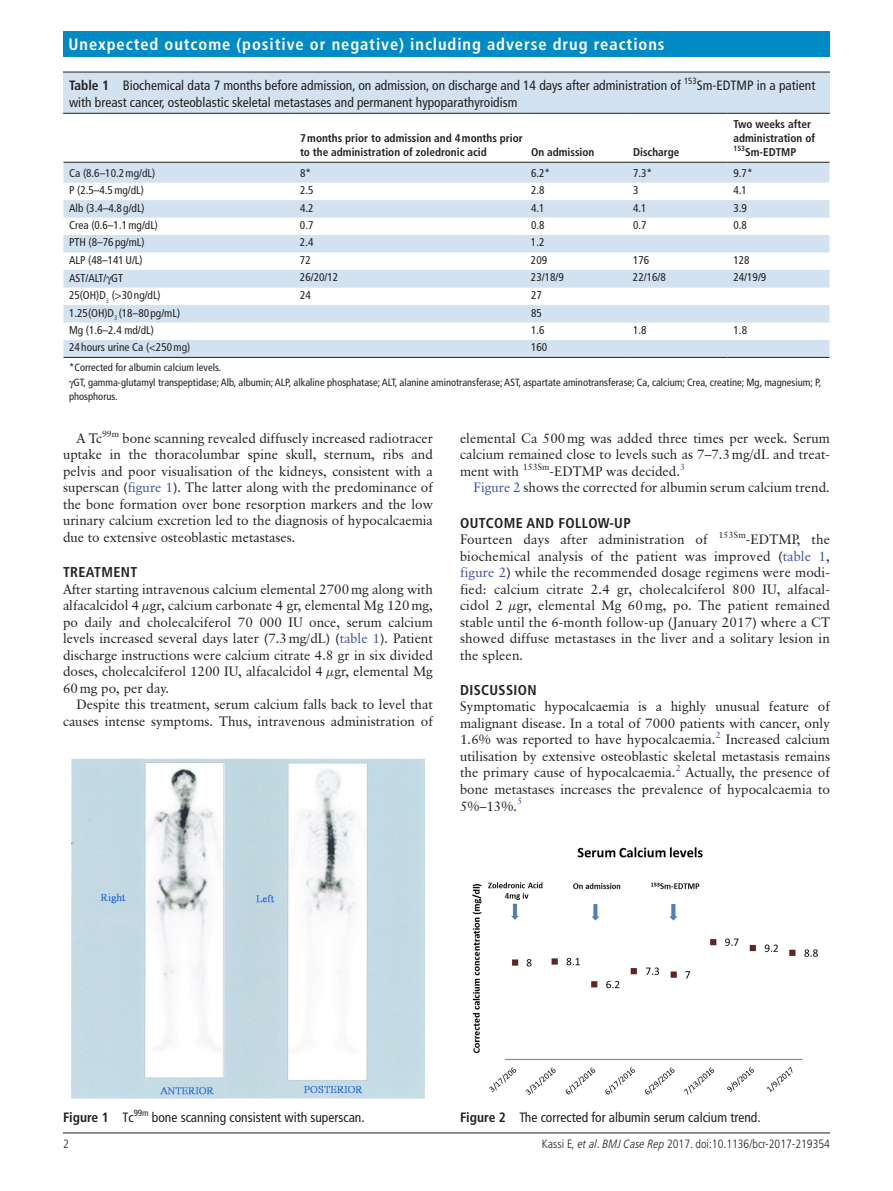
<style>
.page{position:relative;width:893px;height:1191px;background:#fff}
.page>*{position:absolute;margin:0;border:0;box-sizing:border-box;transform-origin:0 0}
.t1{font:700 condensed 16.5px "Frutiger LT Pro";letter-spacing:.055em;color:#fff}
.t2{font:700 condensed 14.25px "Frutiger LT Pro";letter-spacing:.025em;color:#231f20}
.t3{font:13.5px/16.5px "Classical Garamond BT";color:#231f20;text-align:justify}
.t4{font:condensed 13.5px/16.5px "Frutiger LT Pro";color:#231f20}
.t5{font:300 condensed 12px "Frutiger LT Pro";color:#231f20}
.t6{font:condensed 11.25px "Frutiger LT Pro";color:#231f20}
.t7{font:700 condensed 11.25px/14.2px "Frutiger LT Pro";color:#231f20}
.t8{font:condensed 10.5px "Frutiger LT Pro";color:#231f20}
.t9{font:9px "Classical Garamond BT";letter-spacing:.01em;color:#231f20}
.t10{font:9px "Classical Garamond BT";color:#3853a3}
.t11{font:700 condensed 7.5px "Frutiger LT Pro";color:#231f20}
.s1{font-weight:700}
.s2{color:#3853a3}
.s3{font-style:italic}
</style>
<div class="page">
<hr style="left:63px;top:1132px;width:767px;height:1px;background:#231f20">
<div style="left:63px;top:31px;width:767px;height:25px;background:#008bc5"></div>
<div style="left:63px;top:72px;width:767px;height:328px;background:#d2e2f0"></div>
<hr style="left:63px;top:72px;width:767px;height:1px;background:#231f20">
<svg style="left:64px;top:114px;width:766px;height:226px;fill:#fff"></svg>
<div style="left:63px;top:357px;width:767px;height:43px;background:#fff"></div>
<hr style="left:63px;top:113px;width:231px;height:1px;background:#231f20">
<hr style="left:63px;top:162px;width:231px;height:1px;background:#231f20">
<hr style="left:294px;top:113px;width:231px;height:1px;background:#231f20">
<hr style="left:294px;top:162px;width:231px;height:1px;background:#231f20">
<hr style="left:525px;top:113px;width:102px;height:1px;background:#231f20">
<hr style="left:525px;top:162px;width:102px;height:1px;background:#231f20">
<hr style="left:627px;top:113px;width:101px;height:1px;background:#231f20">
<hr style="left:627px;top:162px;width:101px;height:1px;background:#231f20">
<hr style="left:728px;top:113px;width:102px;height:1px;background:#231f20">
<hr style="left:728px;top:162px;width:102px;height:1px;background:#231f20">
<hr style="left:63px;top:357px;width:231px;height:1px;background:#231f20">
<hr style="left:294px;top:357px;width:231px;height:1px;background:#231f20">
<hr style="left:525px;top:357px;width:102px;height:1px;background:#231f20">
<hr style="left:627px;top:357px;width:101px;height:1px;background:#231f20">
<hr style="left:728px;top:357px;width:102px;height:1px;background:#231f20">
<hr style="left:63px;top:114px;width:1px;height:48px;background:#fff">
<svg style="left:63px;top:162px;width:1px;height:195px"></svg>
<hr style="left:63px;top:357px;width:1px;height:43px;background:#fff">
<img style="left:72px;top:758px;width:352px;height:340px">
<img style="left:472px;top:847px;width:346px;height:248px">
<svg style="left:107px;top:276px;width:5px;height:8px"></svg>
<p class="t1" style="left:69px;top:34px;width:597px">Unexpected outcome (positive or negative) including adverse drug reactions</p>
<p class="t4" style="left:69px;top:78px;width:748px"><span class="s1">Table 1</span> Biochemical data 7 months before admission, on admission, on discharge and 14 days after administration of <sup>153</sup>Sm-EDTMP in a patient with breast cancer, osteoblastic skeletal metastases and permanent hypoparathyroidism</p>
<p class="t7" style="left:300px;top:131px;width:224px">7months prior to admission and 4months prior to the administration of zoledronic acid</p>
<p class="t7" style="left:733px;top:117px;width:83px">Two weeks after administration of</p>
<p class="t11" style="left:734px;top:144px;width:13px">153</p>
<p class="t7" style="left:745px;top:145px;width:51px">Sm-EDTMP</p>
<p class="t7" style="left:531px;top:145px;width:65px">On admission</p>
<p class="t7" style="left:633px;top:145px;width:48px">Discharge</p>
<p class="t6" style="left:69px;top:166px;width:88px">Ca (8.6–10.2mg/dL)</p>
<p class="t6" style="left:300px;top:166px;width:13px">8*</p>
<p class="t6" style="left:531px;top:166px;width:21px">6.2*</p>
<p class="t6" style="left:633px;top:166px;width:21px">7.3*</p>
<p class="t6" style="left:733px;top:166px;width:21px">9.7*</p>
<p class="t6" style="left:69px;top:184px;width:76px">P (2.5–4.5mg/dL)</p>
<p class="t6" style="left:300px;top:184px;width:15px">2.5</p>
<p class="t6" style="left:531px;top:184px;width:15px">2.8</p>
<p class="t6" style="left:633px;top:184px;width:7px">3</p>
<p class="t6" style="left:733px;top:184px;width:15px">4.1</p>
<p class="t6" style="left:69px;top:201px;width:77px">Alb (3.4–4.8 g/dL)</p>
<p class="t6" style="left:300px;top:201px;width:15px">4.2</p>
<p class="t6" style="left:531px;top:201px;width:15px">4.1</p>
<p class="t6" style="left:633px;top:201px;width:15px">4.1</p>
<p class="t6" style="left:733px;top:201px;width:15px">3.9</p>
<p class="t6" style="left:69px;top:218px;width:90px">Crea (0.6–1.1mg/dL)</p>
<p class="t6" style="left:300px;top:218px;width:15px">0.7</p>
<p class="t6" style="left:531px;top:218px;width:15px">0.8</p>
<p class="t6" style="left:633px;top:218px;width:15px">0.7</p>
<p class="t6" style="left:733px;top:218px;width:15px">0.8</p>
<p class="t6" style="left:69px;top:236px;width:77px">PTH (8–76 pg/mL)</p>
<p class="t6" style="left:300px;top:236px;width:15px">2.4</p>
<p class="t6" style="left:531px;top:236px;width:15px">1.2</p>
<p class="t6" style="left:69px;top:253px;width:75px">ALP (48–141U/L)</p>
<p class="t6" style="left:300px;top:253px;width:12px">72</p>
<p class="t6" style="left:531px;top:253px;width:18px">209</p>
<p class="t6" style="left:633px;top:253px;width:18px">176</p>
<p class="t6" style="left:733px;top:253px;width:18px">128</p>
<p class="t6" style="left:69px;top:271px;width:55px">AST/ALT/ GT</p>
<p class="t6" style="left:300px;top:271px;width:40px">26/20/12</p>
<p class="t6" style="left:531px;top:271px;width:34px">23/18/9</p>
<p class="t6" style="left:633px;top:271px;width:34px">22/16/8</p>
<p class="t6" style="left:733px;top:271px;width:34px">24/19/9</p>
<p class="t6" style="left:69px;top:289px;width:93px">25(OH)D<sub>3</sub> (&gt;30 ng/dL)</p>
<p class="t6" style="left:300px;top:289px;width:12px">24</p>
<p class="t6" style="left:531px;top:289px;width:12px">27</p>
<p class="t6" style="left:69px;top:306px;width:113px">1.25(OH)D<sub>3</sub> (18–80 pg/mL)</p>
<p class="t6" style="left:531px;top:306px;width:12px">85</p>
<p class="t6" style="left:69px;top:323px;width:86px">Mg (1.6–2.4 md/dL)</p>
<p class="t6" style="left:531px;top:323px;width:15px">1.6</p>
<p class="t6" style="left:633px;top:323px;width:15px">1.8</p>
<p class="t6" style="left:733px;top:323px;width:15px">1.8</p>
<p class="t6" style="left:69px;top:341px;width:123px">24 hours urine Ca (&lt;250mg)</p>
<p class="t6" style="left:531px;top:341px;width:18px">160</p>
<p class="t8" style="left:69px;top:361px;width:153px">*Corrected for albumin calcium levels.</p>
<p class="t8" style="left:73px;top:376px;width:749px">GT, gamma-glutamyl transpeptidase; Alb, albumin; ALP, alkaline phosphatase; ALT, alanine aminotransferase; AST, aspartate aminotransferase; Ca, calcium; Crea, creatine; Mg, magnesium; P,</p>
<p class="t8" style="left:69px;top:390px;width:50px">phosphorus.</p>
<p class="t3" style="left:76px;top:430px;width:27px">A Tc</p>
<p class="t9" style="left:102px;top:428px;width:19px">99m</p>
<p class="t3" style="left:63px;top:430px;width:371px;text-indent:60px">bone scanning revealed diffusely increased radiotracer uptake in the thoracolumbar spine skull, sternum, ribs and pelvis and poor visualisation of the kidneys, consistent with a superscan (<span class="s2">figure 1</span>). The latter along with the predominance of the bone formation over bone resorption markers and the low urinary calcium excretion led to the diagnosis of hypocalcaemia due to extensive osteoblastic metastases.</p>
<p class="t2" style="left:63px;top:564px;width:76px">Treatment</p>
<p class="t3" style="left:63px;top:580px;width:371px">After starting intravenous calcium elemental 2700mg along with alfacalcidol 4 μgr, calcium carbonate 4 gr, elemental Mg 120mg, po daily and cholecalciferol 70 000 IU once, serum calcium levels increased several days later (7.3mg/dL) (<span class="s2">table 1</span>). Patient discharge instructions were calcium citrate 4.8 gr in six divided doses, cholecalciferol 1200 IU, alfacalcidol 4 μgr, elemental Mg 60mg po, per day.</p>
<p class="t3" style="left:63px;top:696px;width:371px;text-align:right">Despite this treatment, serum calcium falls back to level that causes intense symptoms. Thus, intravenous administration of</p>
<p class="t3" style="left:460px;top:430px;width:371px">elemental Ca 500mg was added three times per week. Serum calcium remained close to levels such as 7–7.3mg/dL and treat&shy;ment with <sup>153Sm</sup>-EDTMP was decided.</p>
<p class="t10" style="left:680px;top:461px;width:6px">3</p>
<p class="t3" style="left:474px;top:479px;width:358px"><span class="s2">Figure 2</span> shows the corrected for albumin serum calcium trend.</p>
<p class="t2" style="left:460px;top:514px;width:172px">Outcome and follow-up</p>
<p class="t3" style="left:460px;top:531px;width:249px">Fourteen days after administration of</p>
<p class="t9" style="left:719px;top:529px;width:29px">153Sm</p>
<p class="t3" style="left:460px;top:531px;width:371px;text-indent:286px">-EDTMP, the biochemical analysis of the patient was improved (<span class="s2">table 1</span>, <span class="s2">figure 2</span>) while the recommended dosage regimens were modi&shy;fied: calcium citrate 2.4 gr, cholecalciferol 800 IU, alfacal&shy;cidol 2 μgr, elemental Mg 60 mg, po. The patient remained stable until the 6-month follow-up (January 2017) where a CT showed diffuse metastases in the liver and a solitary lesion in the spleen.</p>
<p class="t2" style="left:460px;top:681px;width:78px">Discussion</p>
<p class="t3" style="left:460px;top:698px;width:371px">Symptomatic hypocalcaemia is a highly unusual feature of malignant disease. In a total of 7000 patients with cancer, only 1.6% was reported to have hypocalcaemia.<sup>2</sup> Increased calcium utilisation by extensive osteoblastic skeletal metastasis remains the primary cause of hypocalcaemia.<sup>2</sup> Actually, the presence of bone metastases increases the prevalence of hypocalcaemia to 5%–13%.<sup>5</sup></p>
<p class="t4" style="left:63px;top:1109px;width:303px"><span class="s1">Figure 1</span> Tc<sup>99m</sup> bone scanning consistent with superscan.</p>
<p class="t4" style="left:460px;top:1109px;width:302px"><span class="s1">Figure 2</span> The corrected for albumin serum calcium trend.</p>
<p class="t5" style="left:63px;top:1136px;width:7px">2</p>
<p class="t5" style="left:542px;top:1136px;width:290px">Kassi E<span class="s3">, et al</span>. <span class="s3">BMJ Case Rep</span> 2017. doi:10.1136/bcr-2017-219354</p>
</div>
